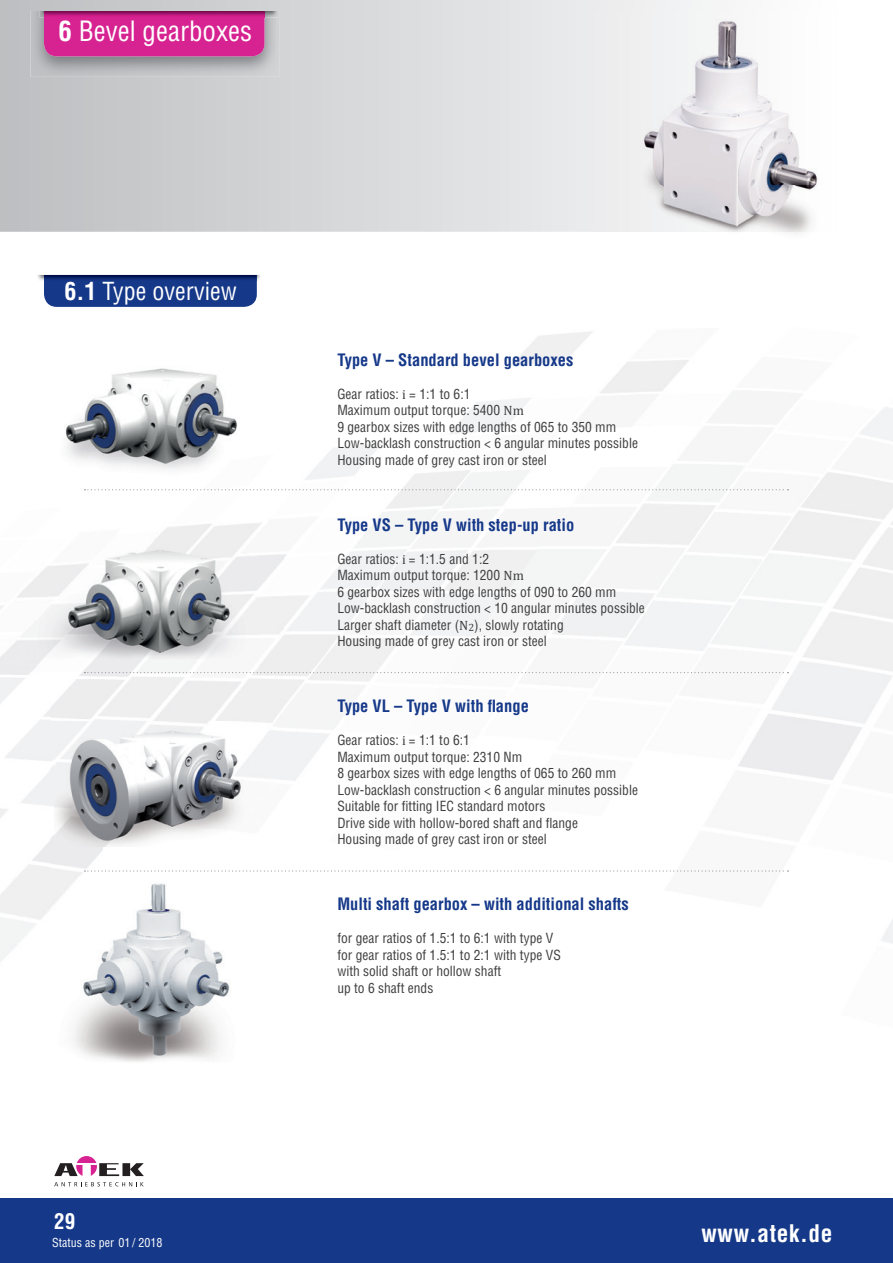
<style>
.page{position:relative;width:893px;height:1263px;background:#fff}
.page>*{position:absolute;margin:0;border:0;box-sizing:border-box;transform-origin:0 0}
.t1{font:condensed 27px "Context S Si";color:#fff}
.t2{font:condensed 24px "Context S Si";color:#fff}
.t3{font:700 condensed 23.4px "Context S Si";letter-spacing:.025em;color:#fff}
.t4{font:700 condensed 21px "Context S Si";color:#fff}
.t5{font:700 condensed 16.5px "Context S Si";color:#153889}
.t6{font:condensed 13.5px/16.5px "Context S Si";color:#3e3e3f}
.t7{font:condensed 12px "Context S Si";color:#fff}
.s1{font-weight:700}
.s2{font-family:"Cambria";font-stretch:normal}
</style>
<div class="page">
<img style="left:84px;top:490px;width:124px;height:1px">
<img style="left:104px;top:846px;width:158px;height:26px">
<div style="left:0;top:1198px;width:893px;height:65px;background:#153889"></div>
<svg style="left:54px;top:1156px;width:90px;height:30px"></svg>
<svg style="left:0;top:11px;width:594px;height:221px;background:#d5d6d8"></svg>
<svg style="left:84px;top:489px;width:704px;height:1px"></svg>
<img style="left:30px;top:11px;width:249px;height:66px">
<img style="left:594px;top:11px;width:224px;height:226px">
<div style="left:44px;top:261px;width:213px;height:46px;background:#153889;border-radius:13px"></div>
<div style="left:34px;top:247px;width:251px;height:28px;background:#fff;border:2px solid #fff"></div>
<img style="left:65px;top:368px;width:172px;height:102px">
<img style="left:19px;top:518px;width:265px;height:148px">
<img style="left:54px;top:721px;width:222px;height:125px">
<img style="left:11px;top:876px;width:219px;height:186px">
<svg style="left:84px;top:672px;width:704px;height:1px"></svg>
<svg style="left:84px;top:870px;width:704px;height:1px"></svg>
<svg style="left:44px;top:11px;width:229px;height:45px;background:#cf268e"></svg>
<svg style="left:0;top:0;width:712px;height:11px;background:#d8d9db"></svg>
<h1 class="t1" style="left:59px;top:14px;width:195px"><span class="s1">6</span> Bevel gearboxes</h1>
<h2 class="t2" style="left:64px;top:276px;width:174px"><span class="s1">6.1</span> Type overview</h2>
<h3 class="t4" style="left:54px;top:1208px;width:22px">29</h3>
<p class="t7" style="left:52px;top:1235px;width:112px">Status as per 01 / 2018</p>
<p class="t5" style="left:337px;top:349px;width:238px">Type V – Standard bevel gearboxes</p>
<p class="t6" style="left:337px;top:385px;width:302px">Gear ratios: <span class="s2">i</span> = 1:1 to 6:1<br>Maximum output torque: 5400 <span class="s2">Nm<br></span>9 gearbox sizes with edge lengths of 065 to 350 mm Low-backlash construction &lt; 6 angular minutes possible Housing made of grey cast iron or steel</p>
<p class="t5" style="left:337px;top:514px;width:238px">Type VS – Type V with step-up ratio</p>
<p class="t6" style="left:337px;top:550px;width:309px">Gear ratios: <span class="s2">i</span> = 1:1.5 and 1:2<br>Maximum output torque: 1200 <span class="s2">Nm<br></span>6 gearbox sizes with edge lengths of 090 to 260 mm Low-backlash construction &lt; 10 angular minutes possible Larger shaft diameter (<span class="s2">N</span><sub>2</sub>), slowly rotating<br>Housing made of grey cast iron or steel</p>
<p class="t5" style="left:337px;top:696px;width:193px">Type VL – Type V with flange</p>
<p class="t6" style="left:337px;top:732px;width:302px">Gear ratios: <span class="s2">i</span> = 1:1 to 6:1<br>Maximum output torque: 2310 Nm<br>8 gearbox sizes with edge lengths of 065 to 260 mm Low-backlash construction &lt; 6 angular minutes possible Suitable for fitting IEC standard motors<br>Drive side with hollow-bored shaft and flange<br>Housing made of grey cast iron or steel</p>
<p class="t5" style="left:337px;top:894px;width:293px">Multi shaft gearbox – with additional shafts</p>
<p class="t6" style="left:337px;top:930px;width:225px">for gear ratios of 1.5:1 to 6:1 with type V for gear ratios of 1.5:1 to 2:1 with type VS with solid shaft or hollow shaft<br>up to 6 shaft ends</p>
<h3 class="t3" style="left:701px;top:1219px;width:133px">www.atek.de</h3>
</div>
